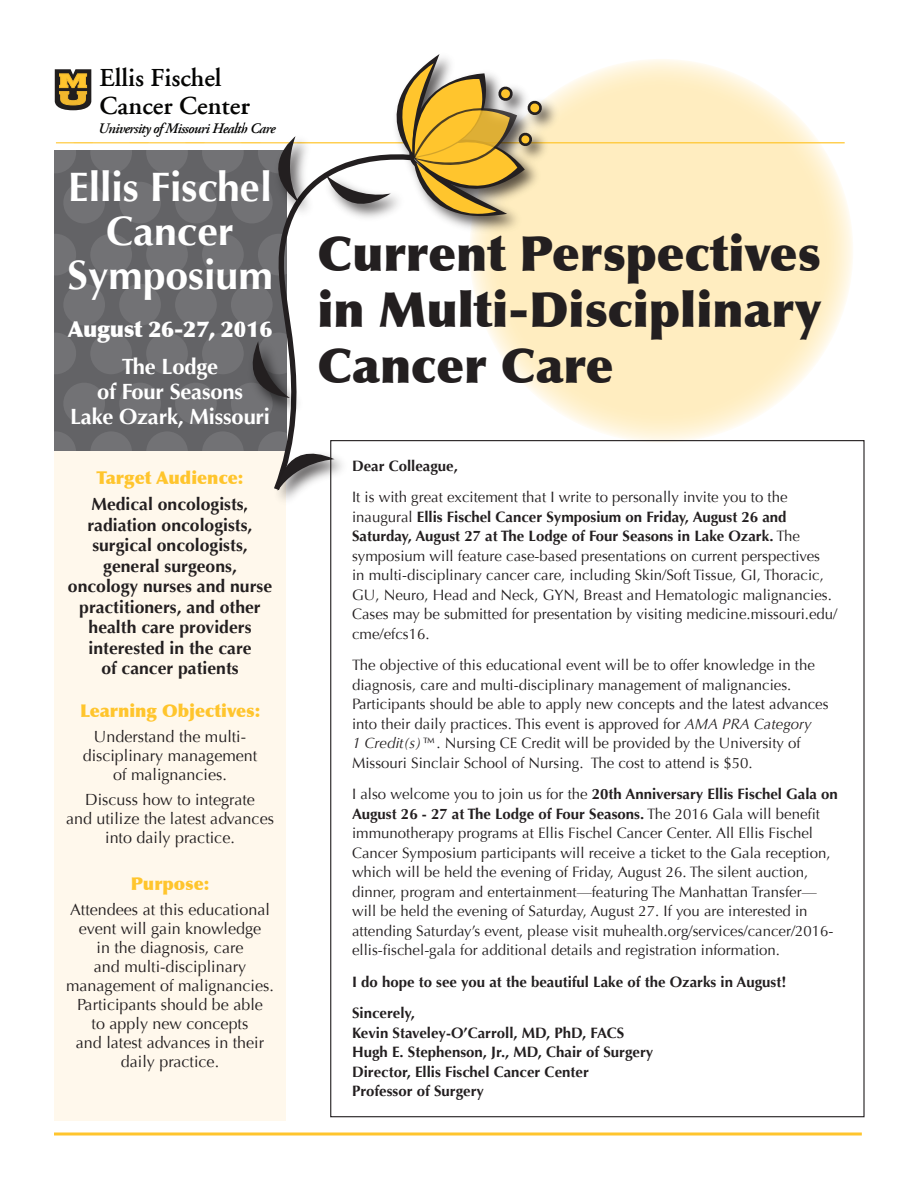
<style>
.page{position:relative;width:918px;height:1188px;background:#fff}
.page>*{position:absolute;margin:0;border:0;box-sizing:border-box;transform-origin:0 0}
.t1{font:900 48.3px/55.7px "Optima";color:#231f20;text-align:justify}
.t2{font:700 40.95px/44px "Optima";color:#fff;text-align:center}
.t3{font:600 25.95px/27.9px "Adobe Garamond";color:#050504}
.t4{font:700 22.05px/24.9px "Optima";letter-spacing:-.01em;color:#fff;text-align:center}
.t5{font:900 22.05px/36.6px "Optima";letter-spacing:-.01em;color:#fff;text-align:center}
.t6{font:700 17.55px/20.5px "Optima";color:#231f20}
.t7{font:900 17.55px "Optima";color:#ffc52d}
.t8{font:16.05px/19px "Optima";color:#231f20;text-align:center}
.t9{font:15px/19.5px "Optima";color:#231f20}
.t10{font:700 15px/19.5px "Optima";color:#231f20}
.t11{font:italic 600 14.7px "Adobe Garamond Pro";letter-spacing:-.045em;color:#050504}
.s1{font-weight:700}
.s2{font-weight:900;color:#ffc52d}
.s3{font-style:italic}
</style>
<div class="page">
<svg style="left:469px;top:59px;width:384px;height:384px;background:#feeec4"></svg>
<hr style="left:56px;top:142px;width:789px;height:1px;background:#ffc52d">
<div style="left:55px;top:151px;width:232px;height:300px;background:#636366"></div>
<svg style="left:34px;top:132px;width:42px;height:41px"></svg>
<svg style="left:90px;top:132px;width:42px;height:41px"></svg>
<svg style="left:146px;top:132px;width:42px;height:41px"></svg>
<svg style="left:202px;top:132px;width:42px;height:41px"></svg>
<div style="left:63px;top:182px;width:42px;height:41px;background:#727275;border-radius:50%"></div>
<div style="left:119px;top:182px;width:42px;height:41px;background:#727275;border-radius:50%"></div>
<div style="left:175px;top:182px;width:42px;height:41px;background:#727275;border-radius:50%"></div>
<div style="left:231px;top:182px;width:42px;height:41px;background:#727275;border-radius:50%"></div>
<svg style="left:34px;top:234px;width:42px;height:42px"></svg>
<div style="left:90px;top:234px;width:42px;height:42px;background:#727275;border-radius:50%"></div>
<div style="left:146px;top:234px;width:42px;height:42px;background:#727275;border-radius:50%"></div>
<div style="left:202px;top:234px;width:42px;height:42px;background:#727275;border-radius:50%"></div>
<div style="left:63px;top:284px;width:42px;height:42px;background:#727275;border-radius:50%"></div>
<div style="left:119px;top:284px;width:42px;height:42px;background:#727275;border-radius:50%"></div>
<div style="left:175px;top:284px;width:42px;height:42px;background:#727275;border-radius:50%"></div>
<div style="left:231px;top:284px;width:42px;height:42px;background:#727275;border-radius:50%"></div>
<svg style="left:34px;top:333px;width:42px;height:41px"></svg>
<div style="left:90px;top:333px;width:42px;height:41px;background:#727275;border-radius:50%"></div>
<div style="left:146px;top:333px;width:42px;height:41px;background:#727275;border-radius:50%"></div>
<div style="left:202px;top:333px;width:42px;height:41px;background:#727275;border-radius:50%"></div>
<div style="left:63px;top:383px;width:42px;height:41px;background:#727275;border-radius:50%"></div>
<div style="left:119px;top:383px;width:42px;height:41px;background:#727275;border-radius:50%"></div>
<div style="left:175px;top:383px;width:42px;height:41px;background:#727275;border-radius:50%"></div>
<div style="left:231px;top:383px;width:42px;height:41px;background:#727275;border-radius:50%"></div>
<svg style="left:34px;top:431px;width:42px;height:42px"></svg>
<div style="left:90px;top:431px;width:42px;height:42px;background:#727275;border-radius:50%"></div>
<div style="left:146px;top:431px;width:42px;height:42px;background:#727275;border-radius:50%"></div>
<div style="left:202px;top:431px;width:42px;height:42px;background:#727275;border-radius:50%"></div>
<svg style="left:55px;top:69px;width:36px;height:41px"></svg>
<div style="left:55px;top:451px;width:231px;height:670px;background:#fff8ec"></div>
<img style="left:245px;top:86px;width:318px;height:414px">
<svg style="left:243px;top:341px;width:47px;height:57px"></svg>
<svg style="left:278px;top:437px;width:57px;height:54px"></svg>
<svg style="left:254px;top:136px;width:45px;height:67px"></svg>
<svg style="left:326px;top:54px;width:219px;height:176px"></svg>
<svg style="left:54px;top:1132px;width:808px;height:4px;background:#ffd361"></svg>
<p class="t3" style="left:100px;top:65px;width:151px">Ellis Fischel<br>Cancer Center</p>
<p class="t11" style="left:98px;top:120px;width:179px">University of Missouri Health Care</p>
<p class="t2" style="left:67px;top:166px;width:207px">Ellis Fischel<br>Cancer<br>Symposium</p>
<p class="t5" style="left:68px;top:311px;width:206px">August 26-27, 2016<br><span class="s1">The Lodge</span></p>
<p class="t4" style="left:70px;top:379px;width:201px">of Four Seasons<br>Lake Ozark, Missouri</p>
<p class="t6" style="left:91px;top:465px;width:159px;line-height:26.4px"><span class="s2">Target Audience:<br></span>Medical oncologists,</p>
<p class="t6" style="left:68px;top:515px;width:206px;text-align:center">radiation oncologists, surgical oncologists, general surgeons, oncology nurses and nurse practitioners, and other health care providers interested in the care<br>of cancer patients</p>
<p class="t7" style="left:80px;top:700px;width:182px">Learning Objectives:</p>
<p class="t8" style="left:83px;top:727px;width:176px">Understand the multi&shy;disciplinary management of malignancies.</p>
<p class="t8" style="left:66px;top:790px;width:209px">Discuss how to integrate<br>and utilize the latest advances into daily practice.</p>
<p class="t7" style="left:131px;top:873px;width:80px">Purpose:</p>
<p class="t8" style="left:66px;top:900px;width:209px">Attendees at this educational event will gain knowledge<br>in the diagnosis, care<br>and multi-disciplinary management of malignancies.<br>Participants should be able<br>to apply new concepts<br>and latest advances in their daily practice.</p>
<p class="t1" style="left:317px;top:227px;width:505px">Current Perspectives in Multi-Disciplinary Cancer Care</p>
<p class="t10" style="left:352px;top:456px;width:107px">Dear Colleague,</p>
<p class="t9" style="left:352px;top:488px;width:487px">It is with great excitement that I write to personally invite you to the inaugural <span class="s1">Ellis Fischel Cancer Symposium on Friday, August 26 and Saturday, August 27 at The Lodge of Four Seasons in Lake Ozark.</span> The symposium will feature case-based presentations on current perspectives<br>in multi-disciplinary cancer care, including Skin/Soft Tissue, GI, Thoracic, GU, Neuro, Head and Neck, GYN, Breast and Hematologic malignancies.<br>Cases may be submitted for presentation by visiting medicine.missouri.edu/ cme/efcs16.</p>
<p class="t9" style="left:352px;top:656px;width:478px">The objective of this educational event will be to offer knowledge in the diagnosis, care and multi-disciplinary management of malignancies.<br>Participants should be able to apply new concepts and the latest advances into their daily practices. This event is approved for <span class="s3">AMA PRA Category<br>1 Credit(s)™</span>. Nursing CE Credit will be provided by the University of Missouri Sinclair School of Nursing. The cost to attend is $50.</p>
<p class="t9" style="left:352px;top:785px;width:487px">I also welcome you to join us for the <span class="s1">20th Anniversary Ellis Fischel Gala on August 26 - 27 at The Lodge of Four Seasons.</span> The 2016 Gala will benefit immunotherapy programs at Ellis Fischel Cancer Center. All Ellis Fischel Cancer Symposium participants will receive a ticket to the Gala reception, which will be held the evening of Friday, August 26. The silent auction, dinner, program and entertainment—featuring The Manhattan Transfer— will be held the evening of Saturday, August 27. If you are interested in attending Saturday’s event, please visit muhealth.org/services/cancer/2016- ellis-fischel-gala for additional details and registration information.</p>
<p class="t10" style="left:352px;top:972px;width:436px">I do hope to see you at the beautiful Lake of the Ozarks in August!</p>
<p class="t10" style="left:352px;top:1004px;width:303px">Sincerely,<br>Kevin Staveley-O’Carroll, MD, PhD, FACS<br>Hugh E. Stephenson, Jr., MD, Chair of Surgery<br>Director, Ellis Fischel Cancer Center<br>Professor of Surgery</p>
</div>
